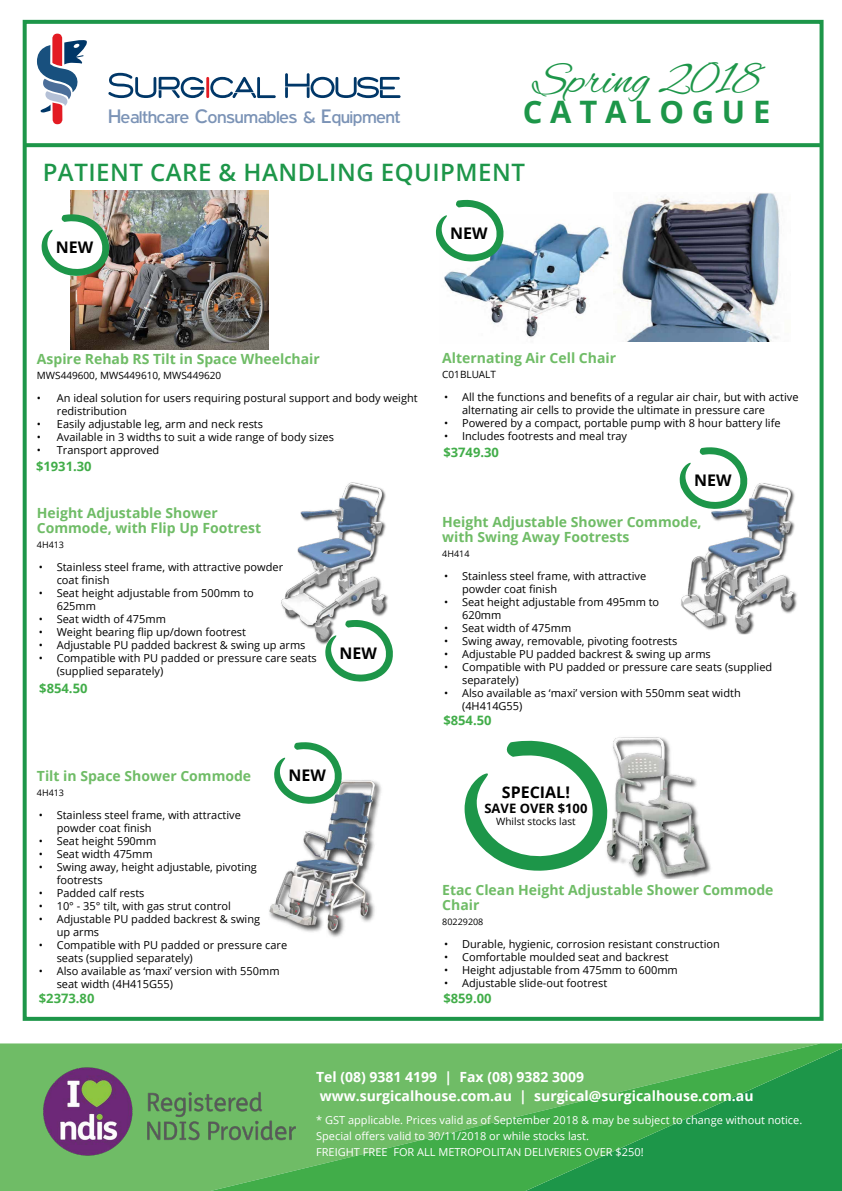
<style>
.page{position:relative;width:842px;height:1191px;background:#fff}
.page>*{position:absolute;margin:0;border:0;box-sizing:border-box;transform-origin:0 0}
.t1{font:46.4px "Alex Brush";color:#1d9649}
.t2{font:700 31px "Open Sans";letter-spacing:.25em;color:#1d9649}
.t3{font:600 24px "Open Sans";letter-spacing:.02em;color:#1d9649}
.t4{font:16.6px "Expressway Rg";color:#7b93b6;scale:1.14 1}
.t5{font:700 16px "Open Sans";color:#000}
.t6{font:700 14px/15px "Open Sans";color:#6fbc66}
.t7{font:700 14px/19px "Open Sans";color:#fff}
.t8{font:700 13px "Open Sans";color:#41ad49}
.t9{font:700 13px "Open Sans";color:#000}
.t10{font:11px/13px "Open Sans";color:#000}
.t11{font:11px/16px "Open Sans";color:#fff}
.t12{font:10px "Open Sans";color:#000}
.t13{font:9px "Open Sans";color:#000}
.s1{font-size:19.6px}
</style>
<div class="page">
<div style="left:23px;top:20px;width:800px;height:1000px;border:4px solid #1d9649"></div>
<div style="left:0;top:1043px;width:28px;height:148px;background:#6fbc66"></div>
<svg style="left:28px;top:1043px;width:814px;height:148px;background:#51af58"></svg>
<svg style="left:37px;top:34px;width:50px;height:90px"></svg>
<svg style="left:210px;top:77px;width:66px;height:21px"></svg>
<hr style="left:206px;top:77px;width:3px;height:21px;background:#e31b23">
<svg style="left:108px;top:73px;width:96px;height:25px"></svg>
<svg style="left:285px;top:73px;width:116px;height:25px"></svg>
<img style="left:36px;top:1065px;width:101px;height:93px">
<img style="left:137px;top:1083px;width:168px;height:66px">
<img style="left:444px;top:223px;width:168px;height:115px">
<img style="left:681px;top:483px;width:116px;height:151px">
<img style="left:608px;top:737px;width:103px;height:141px">
<img style="left:618px;top:193px;width:162px;height:148px">
<img style="left:71px;top:191px;width:198px;height:158px">
<img style="left:281px;top:482px;width:107px;height:163px">
<img style="left:269px;top:780px;width:112px;height:157px">
<svg style="left:24px;top:143px;width:796px;height:4px;background:#269a50"></svg>
<svg style="left:42px;top:214px;width:67px;height:62px"></svg>
<svg style="left:325px;top:620px;width:68px;height:61px"></svg>
<svg style="left:274px;top:742px;width:68px;height:62px"></svg>
<svg style="left:436px;top:200px;width:68px;height:61px"></svg>
<svg style="left:680px;top:447px;width:67px;height:62px"></svg>
<svg style="left:465px;top:740px;width:143px;height:131px"></svg>
<h1 class="t1" style="left:533px;top:54px;width:229px">Spring 2018</h1>
<h2 class="t2" style="left:523px;top:90px;width:249px">CATALOGUE</h2>
<h3 class="t4" style="left:108px;top:107px;width:258px"><span class="s1">H</span>ealthcare <span class="s1">C</span>onsumables &amp; <span class="s1">E</span>quipment</h3>
<h3 class="t3" style="left:43px;top:155px;width:484px">PATIENT CARE &amp; HANDLING EQUIPMENT</h3>
<h3 class="t5" style="left:56px;top:236px;width:39px">NEW</h3>
<h3 class="t5" style="left:450px;top:222px;width:39px">NEW</h3>
<p class="t6" style="left:37px;top:351px;width:284px">Aspire Rehab RS Tilt in Space Wheelchair</p>
<p class="t12" style="left:37px;top:368px;width:186px">MWS449600, MWS449610, MWS449620</p>
<p class="t10" style="left:57px;top:391px;width:362px;text-indent:-20px">• An ideal solution for users requiring postural support and body weight redistribution</p>
<p class="t10" style="left:37px;top:417px;width:228px">• Easily adjustable leg, arm and neck rests</p>
<p class="t10" style="left:37px;top:430px;width:298px">• Available in 3 widths to suit a wide range of body sizes</p>
<p class="t10" style="left:37px;top:443px;width:124px">• Transport approved</p>
<p class="t8" style="left:36px;top:457px;width:57px">$1931.30</p>
<p class="t6" style="left:37px;top:505px;width:226px">Height Adjustable Shower<br>Commode, with Flip Up Footrest</p>
<p class="t13" style="left:37px;top:539px;width:29px">4H413</p>
<p class="t10" style="left:57px;top:560px;width:228px;text-indent:-18px">• Stainless steel frame, with attractive powder coat finish</p>
<p class="t10" style="left:57px;top:586px;width:199px;text-indent:-18px">• Seat height adjustable from 500mm to<br>625mm</p>
<p class="t10" style="left:39px;top:612px;width:129px">• Seat width of 475mm</p>
<p class="t10" style="left:39px;top:625px;width:209px">• Weight bearing flip up/down footrest</p>
<p class="t10" style="left:39px;top:638px;width:268px">• Adjustable PU padded backrest &amp; swing up arms</p>
<p class="t10" style="left:57px;top:651px;width:262px;text-indent:-18px">• Compatible with PU padded or pressure care seats (supplied separately)</p>
<p class="t8" style="left:39px;top:679px;width:50px">$854.50</p>
<h3 class="t5" style="left:339px;top:641px;width:39px">NEW</h3>
<h3 class="t5" style="left:288px;top:764px;width:39px">NEW</h3>
<p class="t6" style="left:37px;top:767px;width:216px">Tilt in Space Shower Commode</p>
<p class="t13" style="left:37px;top:786px;width:29px">4H413</p>
<p class="t10" style="left:57px;top:808px;width:186px;text-indent:-18px">• Stainless steel frame, with attractive powder coat finish</p>
<p class="t10" style="left:39px;top:834px;width:119px">• Seat height 590mm</p>
<p class="t10" style="left:39px;top:847px;width:115px">• Seat width 475mm</p>
<p class="t10" style="left:57px;top:860px;width:202px;text-indent:-18px">• Swing away, height adjustable, pivoting footrests</p>
<p class="t10" style="left:39px;top:886px;width:107px">• Padded calf rests</p>
<p class="t10" style="left:39px;top:899px;width:194px">• 10° - 35° tilt, with gas strut control</p>
<p class="t10" style="left:57px;top:912px;width:205px;text-indent:-18px">• Adjustable PU padded backrest &amp; swing up arms</p>
<p class="t10" style="left:57px;top:938px;width:232px;text-indent:-18px">• Compatible with PU padded or pressure care seats (supplied separately)</p>
<p class="t10" style="left:57px;top:964px;width:224px;text-indent:-18px">• Also available as ‘maxi’ version with 550mm seat width (4H415G55)</p>
<p class="t8" style="left:39px;top:988px;width:57px">$2373.80</p>
<p class="t6" style="left:442px;top:350px;width:175px">Alternating Air Cell Chair</p>
<p class="t12" style="left:442px;top:367px;width:55px">C01BLUALT</p>
<p class="t10" style="left:462px;top:390px;width:338px;text-indent:-18px">• All the functions and benefits of a regular air chair, but with active alternating air cells to provide the ultimate in pressure care</p>
<p class="t10" style="left:444px;top:416px;width:338px">• Powered by a compact, portable pump with 8 hour battery life</p>
<p class="t10" style="left:444px;top:429px;width:185px">• Includes footrests and meal tray</p>
<p class="t8" style="left:443px;top:443px;width:57px">$3749.30</p>
<h3 class="t5" style="left:694px;top:469px;width:39px">NEW</h3>
<p class="t6" style="left:442px;top:514px;width:261px">Height Adjustable Shower Commode, with Swing Away Footrests</p>
<p class="t13" style="left:442px;top:547px;width:29px">4H414</p>
<p class="t10" style="left:462px;top:569px;width:186px;text-indent:-18px">• Stainless steel frame, with attractive powder coat finish</p>
<p class="t10" style="left:462px;top:595px;width:199px;text-indent:-18px">• Seat height adjustable from 495mm to<br>620mm</p>
<p class="t10" style="left:444px;top:621px;width:129px">• Seat width of 475mm</p>
<p class="t10" style="left:444px;top:634px;width:235px">• Swing away, removable, pivoting footrests</p>
<p class="t10" style="left:444px;top:647px;width:268px">• Adjustable PU padded backrest &amp; swing up arms</p>
<p class="t10" style="left:462px;top:660px;width:312px;text-indent:-18px">• Compatible with PU padded or pressure care seats (supplied separately)</p>
<p class="t10" style="left:462px;top:686px;width:280px;text-indent:-18px">• Also available as ‘maxi’ version with 550mm seat width (4H414G55)</p>
<p class="t8" style="left:443px;top:711px;width:50px">$854.50</p>
<h3 class="t5" style="left:502px;top:780px;width:69px">SPECIAL!</h3>
<p class="t9" style="left:484px;top:799px;width:104px">SAVE OVER $100</p>
<p class="t12" style="left:496px;top:815px;width:81px">Whilst stocks last</p>
<p class="t6" style="left:442px;top:882px;width:333px">Etac Clean Height Adjustable Shower Commode<br>Chair</p>
<p class="t13" style="left:442px;top:915px;width:43px">80229208</p>
<p class="t10" style="left:444px;top:937px;width:277px">• Durable, hygienic, corrosion resistant construction</p>
<p class="t10" style="left:444px;top:950px;width:226px">• Comfortable moulded seat and backrest</p>
<p class="t10" style="left:444px;top:963px;width:235px">• Height adjustable from 475mm to 600mm</p>
<p class="t10" style="left:444px;top:976px;width:165px">• Adjustable slide-out footrest</p>
<p class="t8" style="left:443px;top:989px;width:50px">$859.00</p>
<p class="t7" style="left:316px;top:1067px;width:439px">Tel (08) 9381 4199 | Fax (08) 9382 3009 www.surgicalhouse.com.au | surgical@surgicalhouse.com.au</p>
<p class="t11" style="left:316px;top:1111px;width:488px">* GST applicable. Prices valid as of September 2018 &amp; may be subject to change without notice.<br>Special offers valid to 30/11/2018 or while stocks last.<br>FREIGHT FREE FOR ALL METROPOLITAN DELIVERIES OVER $250!</p>
</div>
